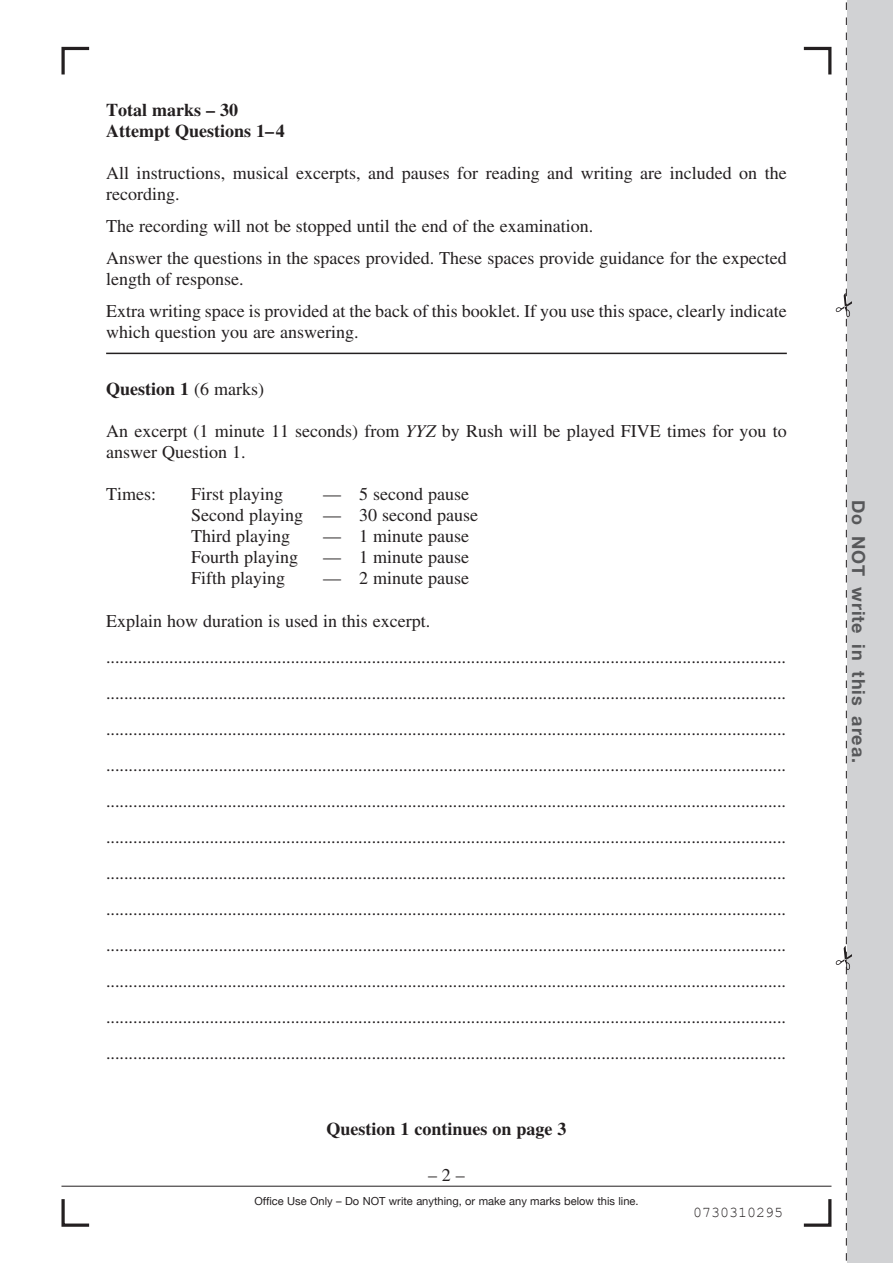
<style>
.page{position:relative;width:893px;height:1263px;background:#fff}
.page>*{position:absolute;margin:0;border:0;box-sizing:border-box;transform-origin:0 0}
.t1{font:18px/36px "Times";color:#231f20}
.t2{font:700 18px/21px "Times";color:#231f20}
.t3{font:700 18px "Helvetica Neue";letter-spacing:.05em;color:#57585a}
.t4{font:15px "Courier New";color:#231f20}
.t5{font:11.1px "Helvetica Neue";color:#231f20}
.s1{font-weight:400}
.s2{font-style:italic}
</style>
<div class="page">
<hr style="left:61px;top:1186px;width:770px;height:1px;background:#231f20">
<div style="left:847px;top:0;width:45px;height:1263px;background:#d1d2d4"></div>
<svg style="left:800px;top:2px;width:52px;height:1259px"></svg>
<svg style="left:61px;top:46px;width:29px;height:29px"></svg>
<svg style="left:61px;top:1199px;width:29px;height:28px"></svg>
<hr style="left:106px;top:353px;width:680px;height:1px;background:#231f20">
<p class="t2" style="left:106px;top:101px;width:180px">Total marks – 30<br>Attempt Questions 1–4</p>
<p class="t1" style="left:106px;top:165px;width:682px;line-height:21px">All instructions, musical excerpts, and pauses for reading and writing are included on the recording.</p>
<p class="t1" style="left:106px;top:212px;width:682px;line-height:31.7px">The recording will not be stopped until the end of the examination.<br>Answer the questions in the spaces provided. These spaces provide guidance for the expected</p>
<p class="t1" style="left:106px;top:265px;width:682px;line-height:31.7px">length of response.<br>Extra writing space is provided at the back of this booklet. If you use this space, clearly indicate</p>
<p class="t1" style="left:106px;top:315px;width:254px">which question you are answering.</p>
<h3 class="t2" style="left:106px;top:380px;width:159px">Question 1 <span class="s1">(6 marks)</span></h3>
<p class="t1" style="left:106px;top:422px;width:682px;line-height:21px">An excerpt (1 minute 11 seconds) from <span class="s2">YYZ</span> by Rush will be played FIVE times for you to answer Question 1.</p>
<p class="t1" style="left:106px;top:478px;width:52px">Times:</p>
<p class="t1" style="left:191px;top:478px;width:93px">First playing</p>
<p class="t1" style="left:191px;top:485px;width:288px;line-height:21px;text-indent:132px">— 5 second pause<br>Second playing — 30 second pause<br>Third playing</p>
<p class="t1" style="left:323px;top:520px;width:147px">— 1 minute pause</p>
<p class="t1" style="left:191px;top:541px;width:108px">Fourth playing</p>
<p class="t1" style="left:323px;top:541px;width:147px">— 1 minute pause</p>
<p class="t1" style="left:191px;top:562px;width:95px">Fifth playing</p>
<p class="t1" style="left:323px;top:562px;width:147px">— 2 minute pause</p>
<p class="t1" style="left:106px;top:604px;width:681px">Explain how duration is used in this excerpt. ....................................................................................................................................................... ....................................................................................................................................................... ....................................................................................................................................................... ....................................................................................................................................................... ....................................................................................................................................................... ....................................................................................................................................................... ....................................................................................................................................................... ....................................................................................................................................................... ....................................................................................................................................................... ....................................................................................................................................................... ....................................................................................................................................................... .......................................................................................................................................................</p>
<p class="t2" style="left:326px;top:1120px;width:241px">Question 1 continues on page 3</p>
<p class="t1" style="left:428px;top:1159px;width:38px">– 2 –</p>
<p class="t5" style="left:254px;top:1194px;width:386px">Office Use Only – Do NOT write anything, or make any marks below this line.</p>
<p class="t4" style="left:693px;top:1204px;width:91px">0730310295</p>
<p class="t3" style="left:869px;top:500px;width:264px;rotate:90deg">Do NOT write in this area.</p>
</div>
